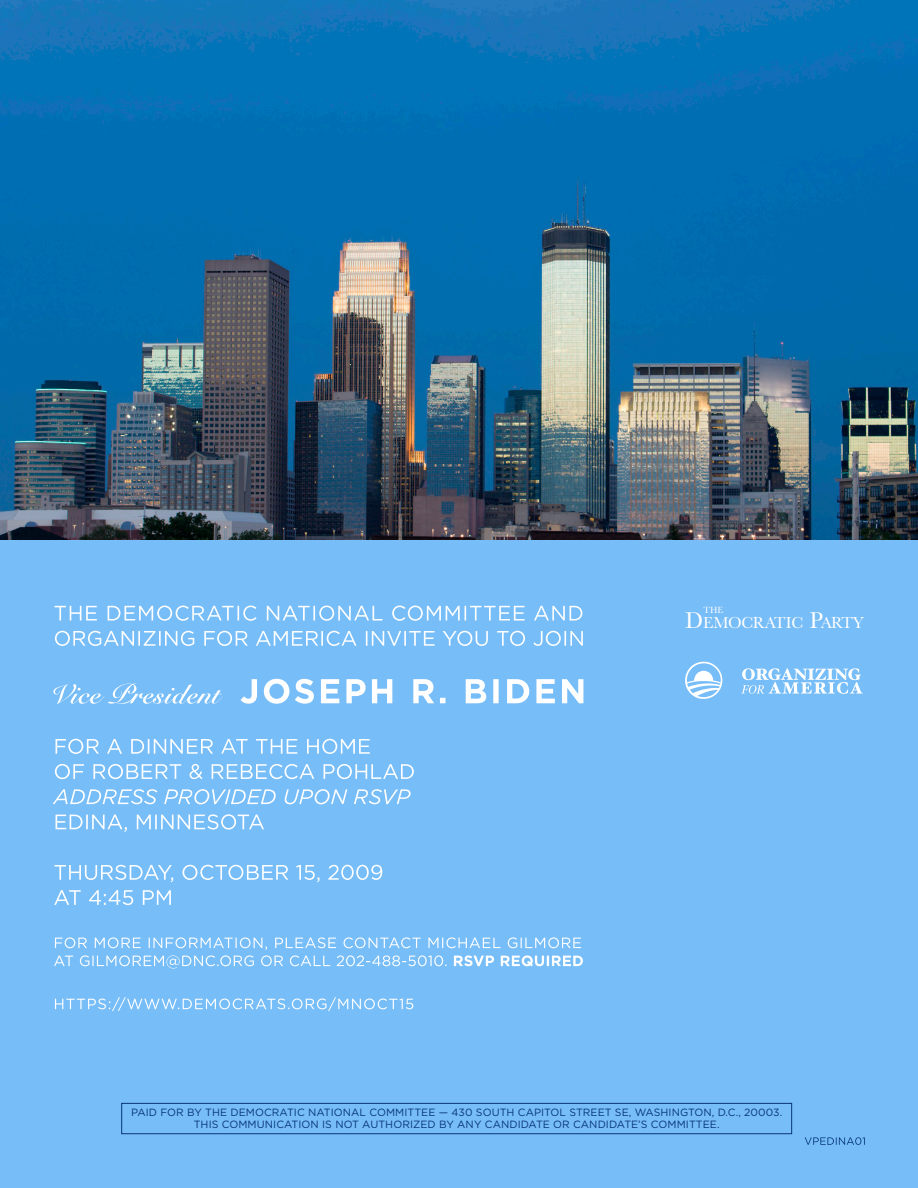
<style>
.page{position:relative;width:918px;height:1188px;background:#fff}
.page>*{position:absolute;margin:0;border:0;box-sizing:border-box;transform-origin:0 0}
.t1{font:16.5px "Baskerville";letter-spacing:-.025em;color:#fff}
.t2{font:10.5px/12px "Gotham";letter-spacing:.005em;color:#08357c;text-align:center}
.t3{font:9.3px "Baskerville";color:#fff}
.s1{font-size:23.7px}
</style>
<div class="page">
<div style="left:0;top:418px;width:918px;height:770px;background:#77bdf8"></div>
<svg style="left:55px;top:997px;width:358px;height:14px"></svg>
<img style="left:0;top:0;width:918px;height:540px">
<svg style="left:54px;top:937px;width:529px;height:32px"></svg>
<svg style="left:54px;top:890px;width:117px;height:15px"></svg>
<svg style="left:54px;top:865px;width:328px;height:17px"></svg>
<svg style="left:56px;top:814px;width:208px;height:18px"></svg>
<svg style="left:53px;top:789px;width:358px;height:15px"></svg>
<svg style="left:55px;top:764px;width:359px;height:15px"></svg>
<svg style="left:56px;top:739px;width:314px;height:15px"></svg>
<svg style="left:241px;top:679px;width:342px;height:25px"></svg>
<svg style="left:55px;top:631px;width:528px;height:15px"></svg>
<svg style="left:54px;top:606px;width:528px;height:15px"></svg>
<svg style="left:53px;top:683px;width:170px;height:21px"></svg>
<div style="left:121px;top:1103px;width:671px;height:31px;border:1px solid #08357c"></div>
<svg style="left:805px;top:1137px;width:60px;height:8px"></svg>
<svg style="left:741px;top:668px;width:122px;height:26px"></svg>
<svg style="left:685px;top:662px;width:37px;height:37px"></svg>
<p class="t3" style="left:704px;top:604px;width:21px">THE</p>
<h1 class="t1" style="left:685px;top:613px;width:180px"><span class="s1">D</span>EMOCRATIC <span class="s1">P</span>ARTY</h1>
<p class="t2" style="left:131px;top:1106px;width:653px">PAID FOR BY THE DEMOCRATIC NATIONAL COMMITTEE — 430 SOUTH CAPITOL STREET SE, WASHINGTON, D.C., 20003.<br>THIS COMMUN ICATION IS NOT AUTHORIZED BY ANY CAN DIDATE OR CAN DIDATE’S COMMITTEE.</p>
</div>
